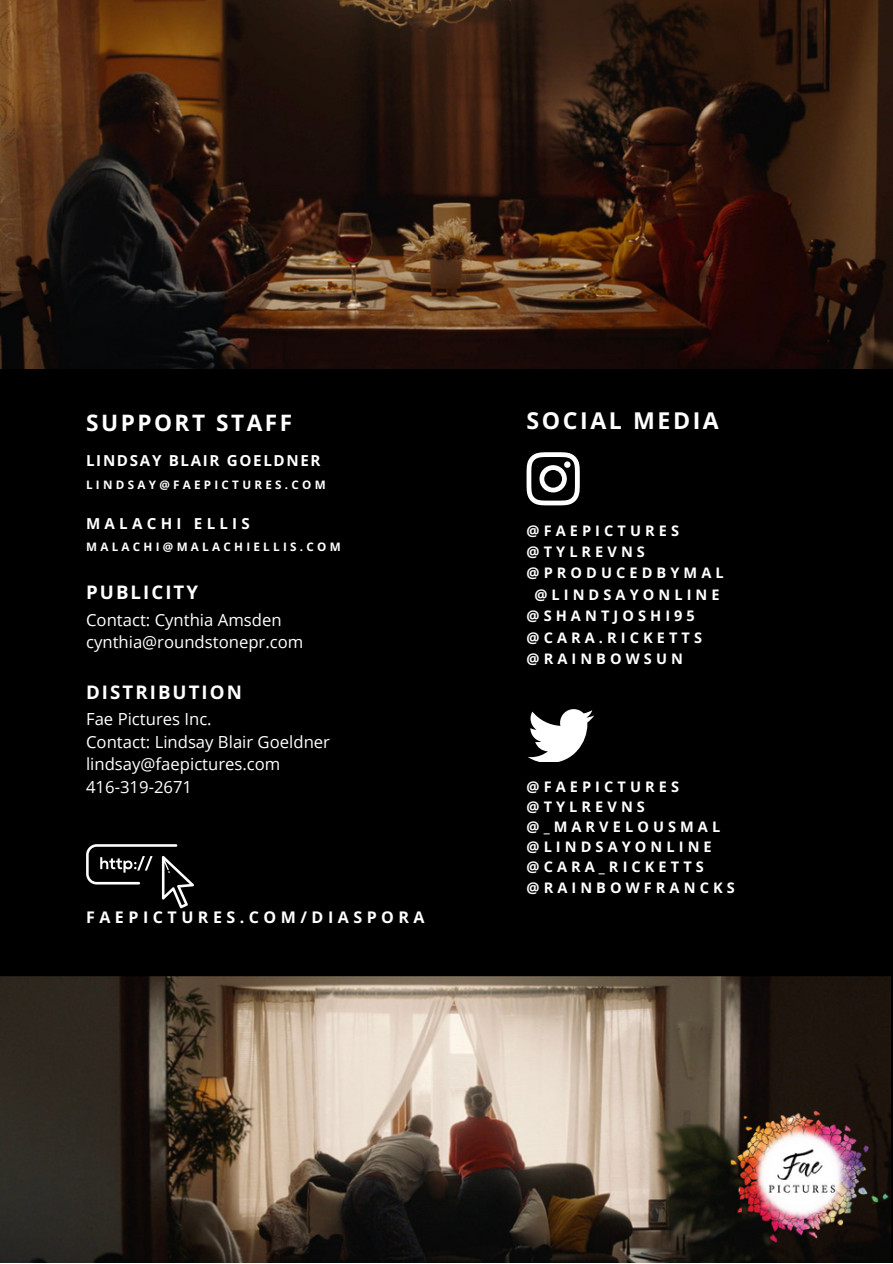
<style>
.page{position:relative;width:893px;height:1264px;background:#fff}
.page>*{position:absolute;margin:0;border:0;box-sizing:border-box;transform-origin:0 0}
.t1{font:700 23.1px "Open Sans";letter-spacing:.11em;color:#fff}
.t2{font:700 22.65px "Open Sans";letter-spacing:.11em;color:#fff}
.t3{font:700 18.6px "Open Sans";letter-spacing:.11em;color:#fff}
.t4{font:16.65px/22.5px "Open Sans";color:#fff}
.t5{font:700 16.05px "Open Sans";letter-spacing:.28em;color:#fff}
.t6{font:700 15.15px "Open Sans";letter-spacing:.11em;color:#fff}
.t7{font:700 15.15px "Open Sans";letter-spacing:.28em;color:#fff}
.t8{font:700 14.55px/20.2px "Open Sans";letter-spacing:.28em;color:#fff}
.t9{font:700 11.7px "Open Sans";letter-spacing:.28em;color:#fff}
</style>
<div class="page">
<div style="left:0;top:0;width:892px;height:1262px;background:#000"></div>
<svg style="left:528px;top:709px;width:66px;height:53px"></svg>
<svg style="left:526px;top:452px;width:53px;height:53px"></svg>
<div style="left:564px;top:461px;width:6px;height:7px;background:#fff;border-radius:50%"></div>
<img style="left:0;top:976px;width:890px;height:286px">
<svg style="left:86px;top:844px;width:108px;height:64px"></svg>
<img style="left:714px;top:1084px;width:177px;height:178px">
<img style="left:0;top:0;width:892px;height:369px">
<p class="t2" style="left:86px;top:406px;width:207px">SUPPORT STAFF</p>
<p class="t6" style="left:86px;top:449px;width:236px">LINDSAY BLAIR GOELDNER</p>
<p class="t9" style="left:86px;top:476px;width:241px">LINDSAY@FAEPICTURES.COM</p>
<p class="t7" style="left:86px;top:513px;width:165px">MALACHI ELLIS</p>
<p class="t9" style="left:86px;top:538px;width:256px">MALACHI@MALACHIELLIS.COM</p>
<p class="t3" style="left:86px;top:579px;width:113px">PUBLICITY</p>
<p class="t4" style="left:86px;top:608px;width:197px">Contact: Cynthia Amsden</p>
<p class="t4" style="left:86px;top:630px;width:219px">cynthia@roundstonepr.com</p>
<p class="t3" style="left:86px;top:679px;width:157px">DISTRIBUTION</p>
<p class="t4" style="left:86px;top:707px;width:127px">Fae Pictures Inc.</p>
<p class="t4" style="left:86px;top:730px;width:245px">Contact: Lindsay Blair Goeldner lindsay@faepictures.com</p>
<p class="t4" style="left:86px;top:774px;width:108px">416-319-2671</p>
<p class="t5" style="left:86px;top:905px;width:340px">FAEPICTURES.COM/DIASPORA</p>
<p class="t1" style="left:526px;top:405px;width:194px">SOCIAL MEDIA</p>
<p class="t8" style="left:526px;top:520px;width:154px">@FAEPICTURES</p>
<p class="t8" style="left:526px;top:541px;width:120px">@TYLREVNS</p>
<p class="t8" style="left:526px;top:562px;width:199px;line-height:21.3px;text-align:center">@PRODUCEDBYMAL @LINDSAYONLINE</p>
<p class="t8" style="left:526px;top:605px;width:177px;line-height:21.3px">@SHANTJOSHI95 @CARA.RICKETTS</p>
<p class="t8" style="left:526px;top:648px;width:158px">@RAINBOWSUN</p>
<p class="t8" style="left:526px;top:775px;width:154px">@FAEPICTURES</p>
<p class="t8" style="left:526px;top:796px;width:195px">@TYLREVNS @_MARVELOUSMAL @LINDSAYONLINE</p>
<p class="t8" style="left:526px;top:856px;width:179px">@CARA_RICKETTS</p>
<p class="t8" style="left:526px;top:877px;width:210px">@RAINBOWFRANCKS</p>
</div>
